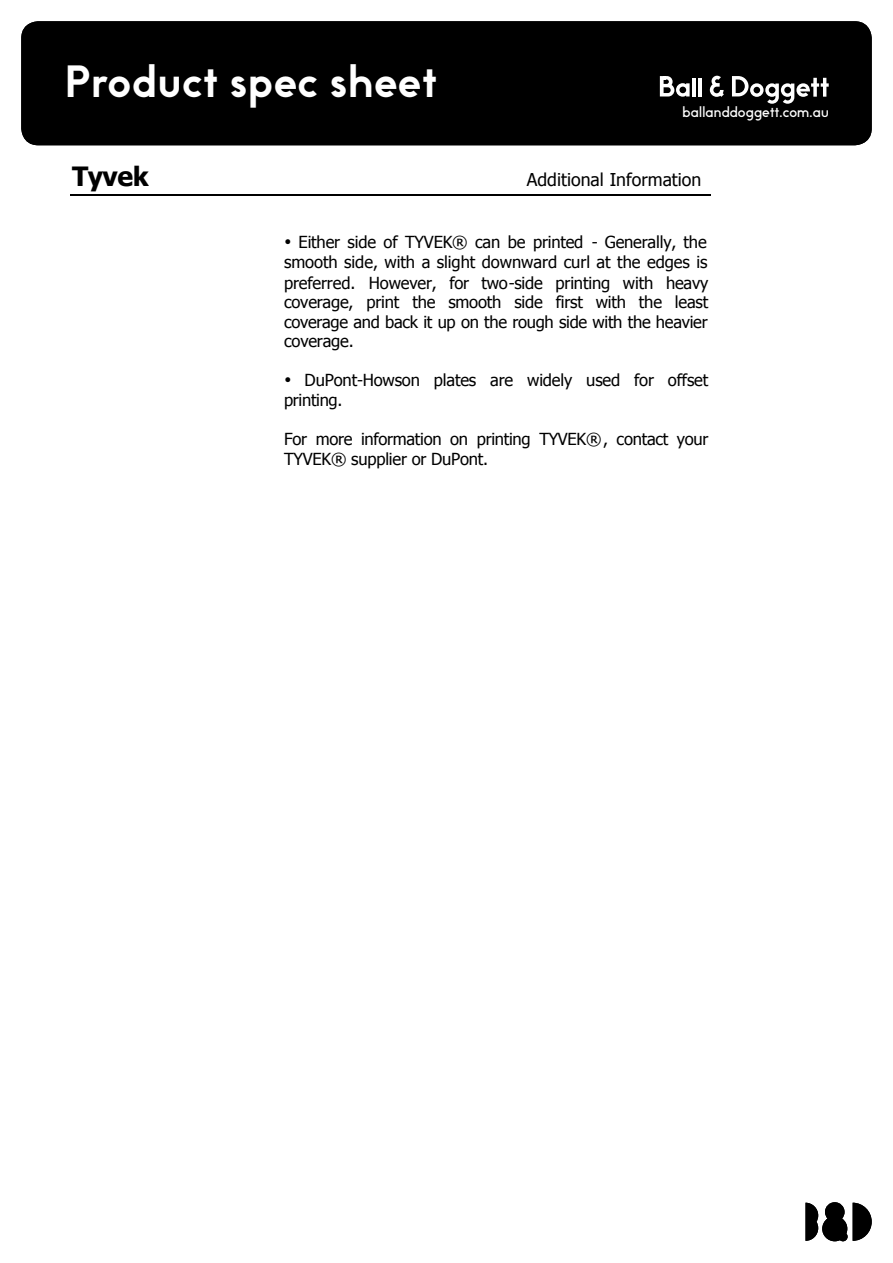
<style>
.page{position:relative;width:893px;height:1263px;background:#fff}
.page>*{position:absolute;margin:0;border:0;box-sizing:border-box;transform-origin:0 0}
.t1{font:700 41.1px "Futwora Pro";letter-spacing:-.03em;color:#fff}
.t2{font:700 26.55px "Tahoma";letter-spacing:-.015em;color:#000}
.t3{font:17.7px "Tahoma";color:#000}
.t4{font:16.5px/19.8px "Tahoma";letter-spacing:-.015em;color:#000}
.t5{font:13.5px "Futwora Pro";letter-spacing:-.03em;color:#fff}
</style>
<div class="page">
<div style="left:21px;top:21px;width:851px;height:124px;background:#000;border-radius:17px"></div>
<hr style="left:692px;top:78px;width:4px;height:18px;background:#fff">
<hr style="left:698px;top:78px;width:4px;height:18px;background:#fff">
<svg style="left:732px;top:76px;width:97px;height:28px"></svg>
<svg style="left:710px;top:76px;width:14px;height:21px"></svg>
<svg style="left:660px;top:76px;width:30px;height:21px"></svg>
<svg style="left:805px;top:1202px;width:67px;height:39px"></svg>
<hr style="left:70px;top:194px;width:640px;height:1px;background:#000">
<h1 class="t1" style="left:64px;top:51px;width:376px">Product spec sheet</h1>
<p class="t5" style="left:682px;top:102px;width:149px">ballanddoggett.com.au</p>
<h2 class="t2" style="left:72px;top:158px;width:78px">Tyvek</h2>
<p class="t3" style="left:527px;top:168px;width:176px">Additional Information</p>
<p class="t4" style="left:284px;top:231px;width:426px;text-align:justify">• Either side of TYVEK® can be printed - Generally, the smooth side, with a slight downward curl at the edges is preferred. However, for two-side printing with heavy coverage, print the smooth side first with the least coverage and back it up on the rough side with the heavier coverage.</p>
<p class="t4" style="left:284px;top:369px;width:426px;line-height:20.5px">• DuPont-Howson plates are widely used for offset printing.</p>
<p class="t4" style="left:284px;top:428px;width:426px;line-height:20.5px">For more information on printing TYVEK®, contact your<br>TYVEK® supplier or DuPont.</p>
</div>
